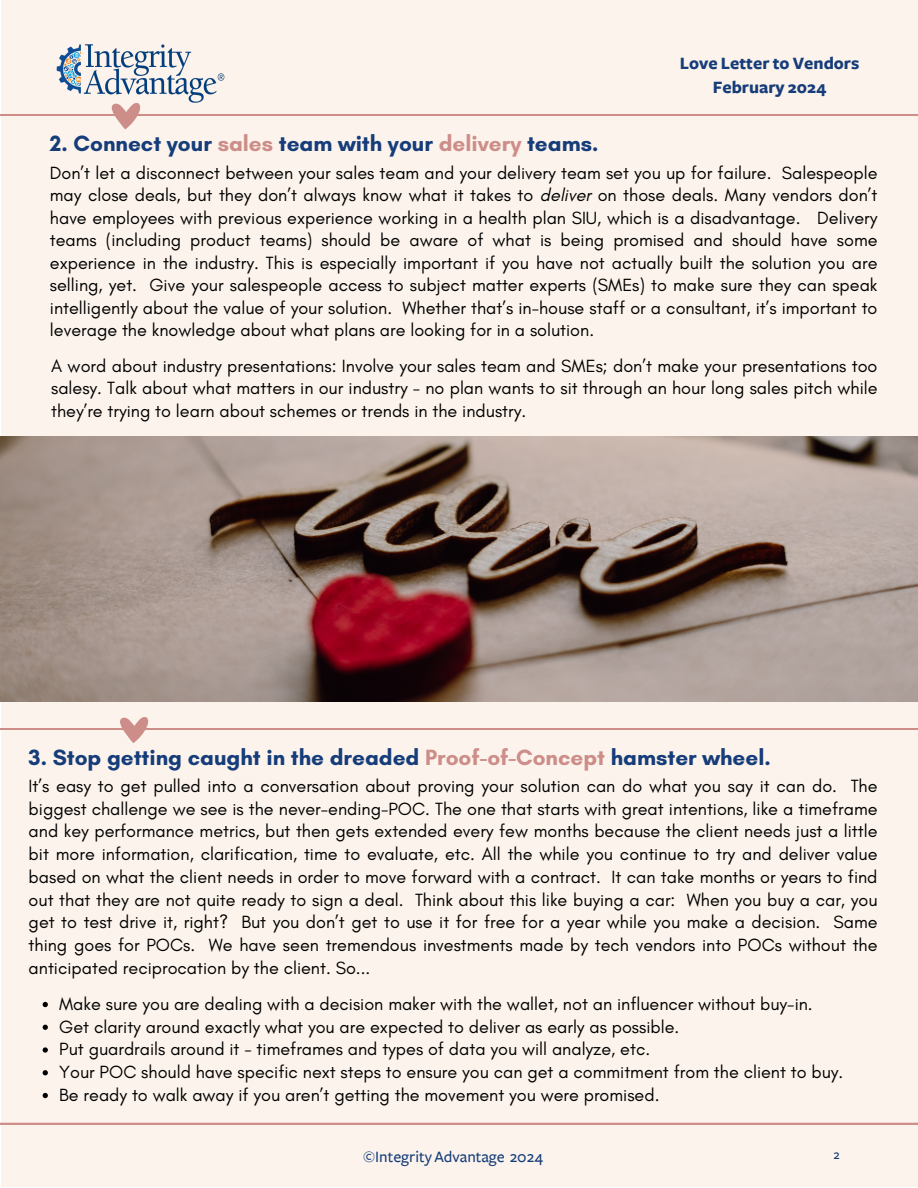
<style>
.page{position:relative;width:918px;height:1188px;background:#fff}
.page>*{position:absolute;margin:0;border:0;box-sizing:border-box;transform-origin:0 0}
.t1{font:700 22.5px "Glacial Indifference";color:#163d7a}
.t2{font:18px/22.5px "Glacial Indifference";color:#000;text-align:justify}
.t3{font:700 18px "Freight Sans";color:#163d7a}
.t4{font:500 16.5px "Freight Sans";color:#163d7a}
.t5{font:500 13.65px "Freight Sans";color:#163d7a}
.s1{color:#cd8d89}
.s2{font-style:italic}
</style>
<div class="page">
<div style="left:1px;top:0;width:917px;height:1187px;background:#fcf4ec"></div>
<hr style="left:0;top:1123px;width:918px;height:2px;background:#cd8d89">
<img style="left:47px;top:44px;width:187px;height:71px">
<img style="left:1px;top:436px;width:917px;height:266px">
<svg style="left:43px;top:1002px;width:5px;height:5px"></svg>
<svg style="left:43px;top:1025px;width:5px;height:5px"></svg>
<svg style="left:43px;top:1047px;width:5px;height:6px"></svg>
<svg style="left:43px;top:1070px;width:5px;height:5px"></svg>
<svg style="left:43px;top:1093px;width:5px;height:5px"></svg>
<hr style="left:0;top:115px;width:918px;height:1px;background:#cd8d89">
<svg style="left:107px;top:100px;width:37px;height:29px"></svg>
<hr style="left:0;top:729px;width:918px;height:1px;background:#cd8d89">
<svg style="left:115px;top:717px;width:37px;height:26px"></svg>
<p class="t3" style="left:680px;top:54px;width:181px">Love Letter to Vendors</p>
<p class="t3" style="left:713px;top:79px;width:115px">February 2024</p>
<h1 class="t1" style="left:50px;top:130px;width:550px">2. Connect your <span class="s1">sales</span> team with your <span class="s1">delivery</span> teams.</h1>
<p class="t2" style="left:50px;top:161px;width:829px">Don’t let a disconnect between your sales team and your delivery team set you up for failure. Salespeople may close deals, but they don’t always know what it takes to <span class="s2">deliver</span> on those deals. Many vendors don’t have employees with previous experience working in a health plan SIU, which is a disadvantage. Delivery teams (including product teams) should be aware of what is being promised and should have some experience in the industry. This is especially important if you have not actually built the solution you are selling, yet. Give your salespeople access to subject matter experts (SMEs) to make sure they can speak intelligently about the value of your solution. Whether that’s in-house staff or a consultant, it’s important to leverage the knowledge about what plans are looking for in a solution.</p>
<p class="t2" style="left:51px;top:354px;width:828px">A word about industry presentations: Involve your sales team and SMEs; don’t make your presentations too salesy. Talk about what matters in our industry - no plan wants to sit through an hour long sales pitch while they’re trying to learn about schemes or trends in the industry.</p>
<h1 class="t1" style="left:29px;top:744px;width:744px">3. Stop getting caught in the dreaded <span class="s1">Proof-of-Concept</span> hamster wheel.</h1>
<p class="t2" style="left:29px;top:774px;width:850px">It’s easy to get pulled into a conversation about proving your solution can do what you say it can do. The biggest challenge we see is the never-ending-POC. The one that starts with great intentions, like a timeframe and key performance metrics, but then gets extended every few months because the client needs just a little bit more information, clarification, time to evaluate, etc. All the while you continue to try and deliver value based on what the client needs in order to move forward with a contract. It can take months or years to find out that they are not quite ready to sign a deal. Think about this like buying a car: When you buy a car, you get to test drive it, right? But you don’t get to use it for free for a year while you make a decision. Same thing goes for POCs. We have seen tremendous investments made by tech vendors into POCs without the anticipated reciprocation by the client. So...</p>
<p class="t2" style="left:59px;top:992px;width:755px">Make sure you are dealing with a decision maker with the wallet, not an influencer without buy-in.</p>
<p class="t2" style="left:59px;top:1015px;width:622px">Get clarity around exactly what you are expected to deliver as early as possible.</p>
<p class="t2" style="left:59px;top:1038px;width:592px">Put guardrails around it - timeframes and types of data you will analyze, etc.</p>
<p class="t2" style="left:59px;top:1060px;width:786px">Your POC should have specific next steps to ensure you can get a commitment from the client to buy.</p>
<p class="t2" style="left:59px;top:1083px;width:602px">Be ready to walk away if you aren’t getting the movement you were promised.</p>
<p class="t4" style="left:363px;top:1149px;width:181px">©Integrity Advantage 2024</p>
<p class="t5" style="left:834px;top:1148px;width:8px">2</p>
</div>
